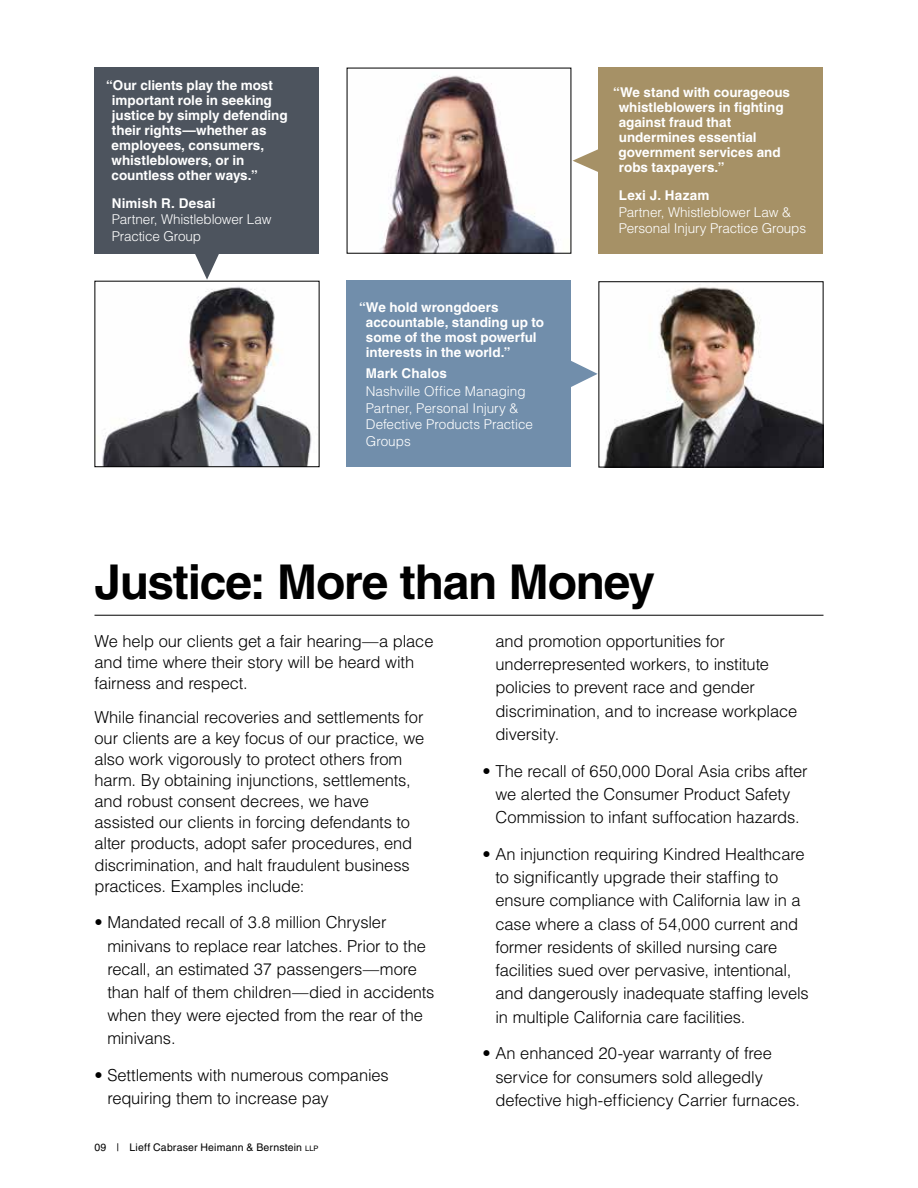
<style>
.page{position:relative;width:918px;height:1188px;background:#fff}
.page>*{position:absolute;margin:0;border:0;box-sizing:border-box;transform-origin:0 0}
.t1{font:700 48px "Helvetica LT Std";letter-spacing:-.03em;color:#000}
.t2{font:300 16.5px/23.2px "Helvetica LT Std";letter-spacing:-.01em;color:#000}
.t3{font:700 13.5px/15px "Helvetica LT Std";color:#fff}
.t4{font:300 13.5px/16.5px "Helvetica LT Std";letter-spacing:-.005em;color:#fff}
.t5{font:10.5px "Helvetica LT Std";letter-spacing:.015em;color:#000}
.s1{font-size:7.5px}
</style>
<div class="page">
<hr style="left:94px;top:615px;width:730px;height:1px;background:#000">
<div style="left:598px;top:68px;width:226px;height:186px;background:#a69166"></div>
<svg style="left:573px;top:149px;width:25px;height:23px"></svg>
<img style="left:380px;top:75px;width:177px;height:177px">
<div style="left:347px;top:68px;width:224px;height:186px;border:1px solid #000"></div>
<svg style="left:572px;top:361px;width:26px;height:26px"></svg>
<svg style="left:195px;top:254px;width:24px;height:26px"></svg>
<div style="left:346px;top:281px;width:226px;height:186px;background:#718eab"></div>
<div style="left:94px;top:67px;width:226px;height:187px;background:#4d545e"></div>
<img style="left:604px;top:287px;width:218px;height:178px">
<div style="left:598px;top:281px;width:226px;height:186px;border:1px solid #000"></div>
<img style="left:102px;top:286px;width:210px;height:179px">
<div style="left:94px;top:281px;width:226px;height:186px;border:1px solid #000"></div>
<p class="t3" style="left:112px;top:78px;width:178px;text-indent:-5px">“Our clients play the most important role in seeking justice by simply defending their rights—whether as employees, consumers, whistleblowers, or in countless other ways.”</p>
<p class="t3" style="left:112px;top:195px;width:105px">Nimish R. Desai</p>
<p class="t4" style="left:112px;top:211px;width:161px">Partner, Whistleblower Law<br>Practice Group</p>
<p class="t3" style="left:366px;top:299px;width:180px;text-indent:-7px">“We hold wrongdoers accountable, standing up to some of the most powerful interests in the world.”</p>
<p class="t3" style="left:366px;top:365px;width:83px">Mark Chalos</p>
<p class="t4" style="left:366px;top:383px;width:169px">Nashville Office Managing<br>Partner, Personal Injury &amp;<br>Defective Products Practice<br>Groups</p>
<p class="t3" style="left:619px;top:85px;width:173px;text-indent:-5px">“We stand with courageous whistleblowers in fighting against fraud that undermines essential government services and robs taxpayers.”</p>
<p class="t3" style="left:619px;top:188px;width:92px">Lexi J. Hazam</p>
<p class="t4" style="left:619px;top:204px;width:189px">Partner, Whistleblower Law &amp;<br>Personal Injury Practice Groups</p>
<h1 class="t1" style="left:94px;top:553px;width:562px">Justice: More than Money</h1>
<p class="t2" style="left:94px;top:630px;width:341px;line-height:21px">We help our clients get a fair hearing—a place and time where their story will be heard with fairness and respect.</p>
<p class="t2" style="left:94px;top:707px;width:331px;line-height:21px">While financial recoveries and settlements for our clients are a key focus of our practice, we also work vigorously to protect others from harm. By obtaining injunctions, settlements, and robust consent decrees, we have assisted our clients in forcing defendants to alter products, adopt safer procedures, end discrimination, and halt fraudulent business practices. Examples include:</p>
<p class="t2" style="left:107px;top:911px;width:329px;text-indent:-13px">• Mandated recall of 3.8 million Chrysler minivans to replace rear latches. Prior to the recall, an estimated 37 passengers—more than half of them children—died in accidents when they were ejected from the rear of the minivans.</p>
<p class="t2" style="left:107px;top:1064px;width:283px;text-indent:-13px">• Settlements with numerous companies requiring them to increase pay</p>
<p class="t5" style="left:94px;top:1141px;width:226px">09 | Lieff Cabraser Heimann &amp; Bernstein <span class="s1">LLP</span></p>
<p class="t2" style="left:495px;top:629px;width:303px">and promotion opportunities for underrepresented workers, to institute policies to prevent race and gender discrimination, and to increase workplace diversity.</p>
<p class="t2" style="left:483px;top:759px;width:327px;text-align:center">• The recall of 650,000 Doral Asia cribs after we alerted the Consumer Product Safety<br>Commission to infant suffocation hazards.</p>
<p class="t2" style="left:495px;top:842px;width:315px;text-indent:-13px">• An injunction requiring Kindred Healthcare to significantly upgrade their staffing to ensure compliance with California law in a case where a class of 54,000 current and former residents of skilled nursing care facilities sued over pervasive, intentional, and dangerously inadequate staffing levels in multiple California care facilities.</p>
<p class="t2" style="left:495px;top:1042px;width:306px;text-indent:-13px">• An enhanced 20-year warranty of free service for consumers sold allegedly defective high-efficiency Carrier furnaces.</p>
</div>
